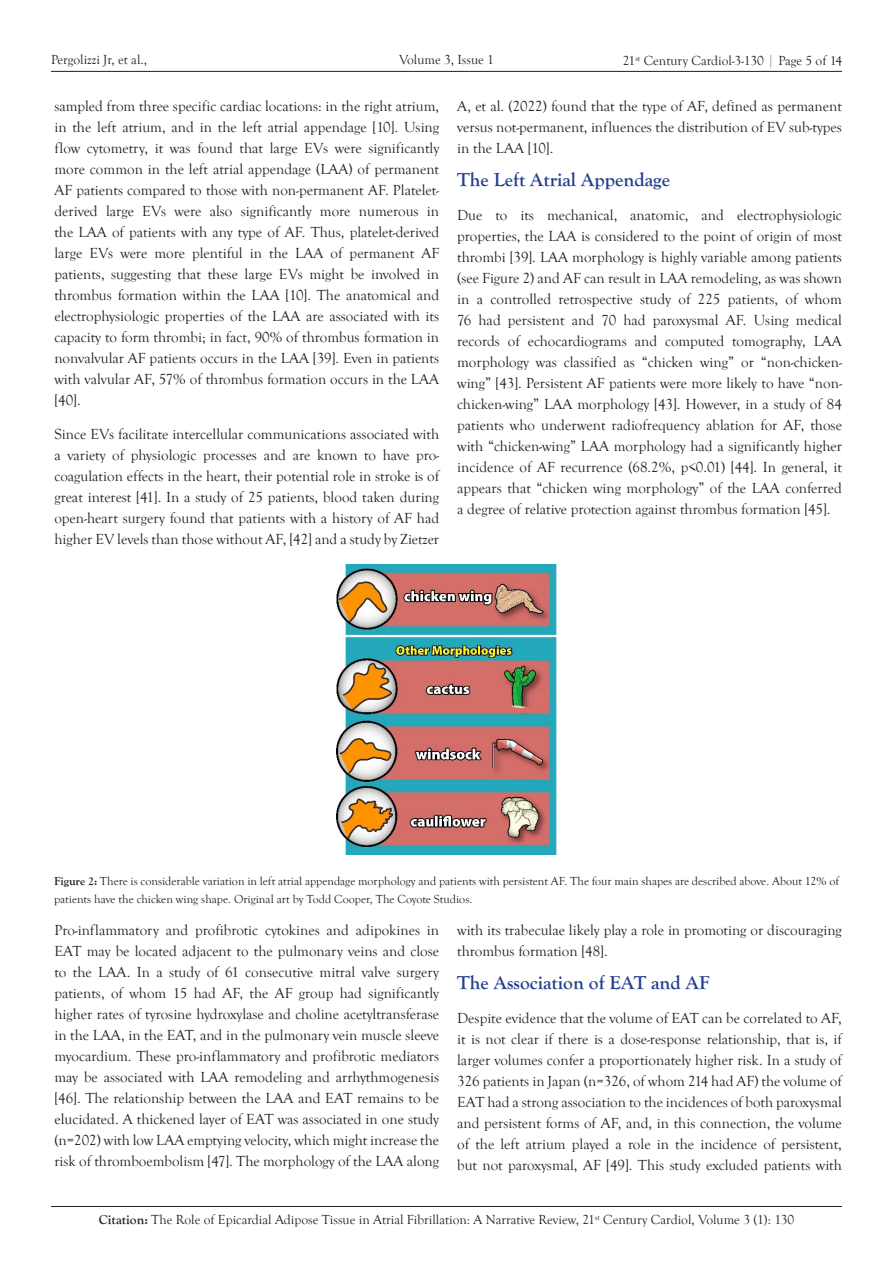
<style>
.page{position:relative;width:893px;height:1263px;background:#fff}
.page>*{position:absolute;margin:0;border:0;box-sizing:border-box;transform-origin:0 0}
.t1{font:700 19.5px "Goudy Old Style T";color:#253f8e}
.t2{font:15px/21px "Goudy Old Style T";color:#231f20;text-align:justify}
.t3{font:13.5px "Goudy Old Style T";color:#231f20}
.t4{font:12px/18px "Goudy Old Style T";color:#231f20}
.s1{font-size:15px;color:#939598}
.s2{font-weight:700}
</style>
<div class="page">
<hr style="left:51px;top:1206px;width:791px;height:1px;background:#231f20">
<hr style="left:51px;top:71px;width:791px;height:1px;background:#231f20">
<img style="left:337px;top:565px;width:219px;height:290px">
<p class="t3" style="left:51px;top:52px;width:97px">Pergolizzi Jr, et al.,</p>
<p class="t3" style="left:399px;top:52px;width:96px">Volume 3, Issue 1</p>
<p class="t3" style="left:623px;top:53px;width:221px">21<sup>st</sup> Century Cardiol-3-130 <span class="s1">|</span> Page 5 of 14</p>
<p class="t2" style="left:54px;top:96px;width:386px">sampled from three specific cardiac locations: in the right atrium, in the left atrium, and in the left atrial appendage [10]. Using flow cytometry, it was found that large EVs were significantly more common in the left atrial appendage (LAA) of permanent AF patients compared to those with non-permanent AF. Platelet&shy;derived large EVs were also significantly more numerous in the LAA of patients with any type of AF. Thus, platelet-derived large EVs were more plentiful in the LAA of permanent AF patients, suggesting that these large EVs might be involved in thrombus formation within the LAA [10]. The anatomical and electrophysiologic properties of the LAA are associated with its capacity to form thrombi; in fact, 90% of thrombus formation in nonvalvular AF patients occurs in the LAA [39]. Even in patients with valvular AF, 57% of thrombus formation occurs in the LAA [40].</p>
<p class="t2" style="left:54px;top:424px;width:386px">Since EVs facilitate intercellular communications associated with a variety of physiologic processes and are known to have pro&shy;coagulation effects in the heart, their potential role in stroke is of great interest [41]. In a study of 25 patients, blood taken during open-heart surgery found that patients with a history of AF had higher EV levels than those without AF, [42] and a study by Zietzer</p>
<p class="t2" style="left:457px;top:96px;width:386px">A, et al. (2022) found that the type of AF, defined as permanent versus not-permanent, influences the distribution of EV sub-types in the LAA [10].</p>
<p class="t1" style="left:457px;top:169px;width:214px">The Left Atrial Appendage</p>
<p class="t2" style="left:457px;top:205px;width:386px">Due to its mechanical, anatomic, and electrophysiologic properties, the LAA is considered to the point of origin of most thrombi [39]. LAA morphology is highly variable among patients (see Figure 2) and AF can result in LAA remodeling, as was shown in a controlled retrospective study of 225 patients, of whom 76 had persistent and 70 had paroxysmal AF. Using medical records of echocardiograms and computed tomography, LAA morphology was classified as “chicken wing” or “non-chicken&shy;wing” [43]. Persistent AF patients were more likely to have “non&shy;chicken-wing” LAA morphology [43]. However, in a study of 84 patients who underwent radiofrequency ablation for AF, those with “chicken-wing” LAA morphology had a significantly higher incidence of AF recurrence (68.2%, p&lt;0.01) [44]. In general, it appears that “chicken wing morphology” of the LAA conferred a degree of relative protection against thrombus formation [45].</p>
<p class="t4" style="left:54px;top:872px;width:786px"><span class="s2">Figure 2:</span> There is considerable variation in left atrial appendage morphology and patients with persistent AF. The four main shapes are described above. About 12% of patients have the chicken wing shape. Original art by Todd Cooper, The Coyote Studios.</p>
<p class="t2" style="left:54px;top:920px;width:386px">Pro-inflammatory and profibrotic cytokines and adipokines in EAT may be located adjacent to the pulmonary veins and close to the LAA. In a study of 61 consecutive mitral valve surgery patients, of whom 15 had AF, the AF group had significantly higher rates of tyrosine hydroxylase and choline acetyltransferase in the LAA, in the EAT, and in the pulmonary vein muscle sleeve myocardium. These pro-inflammatory and profibrotic mediators may be associated with LAA remodeling and arrhythmogenesis [46]. The relationship between the LAA and EAT remains to be elucidated. A thickened layer of EAT was associated in one study (n=202) with low LAA emptying velocity, which might increase the risk of thromboembolism [47]. The morphology of the LAA along</p>
<p class="t2" style="left:457px;top:920px;width:386px">with its trabeculae likely play a role in promoting or discouraging thrombus formation [48].</p>
<p class="t1" style="left:457px;top:972px;width:254px">The Association of EAT and AF</p>
<p class="t2" style="left:457px;top:1008px;width:386px">Despite evidence that the volume of EAT can be correlated to AF, it is not clear if there is a dose-response relationship, that is, if larger volumes confer a proportionately higher risk. In a study of 326 patients in Japan (n=326, of whom 214 had AF) the volume of EAT had a strong association to the incidences of both paroxysmal and persistent forms of AF, and, in this connection, the volume of the left atrium played a role in the incidence of persistent, but not paroxysmal, AF [49]. This study excluded patients with</p>
<p class="t3" style="left:99px;top:1212px;width:697px"><span class="s2">Citation:</span> The Role of Epicardial Adipose Tissue in Atrial Fibrillation: A Narrative Review, 21<sup>st</sup> Century Cardiol, Volume 3 (1): 130</p>
</div>
